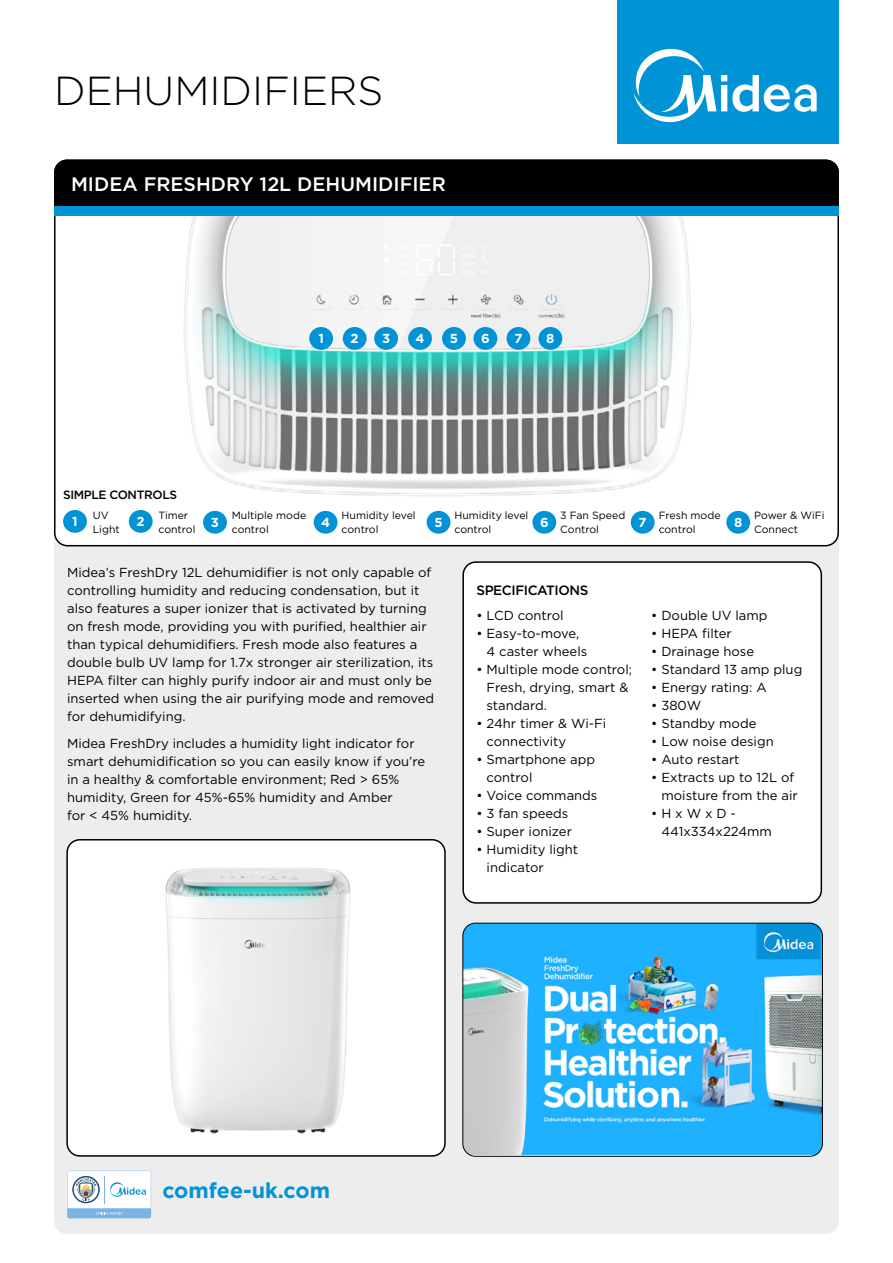
<style>
.page{position:relative;width:893px;height:1263px;background:#fff}
.page>*{position:absolute;margin:0;border:0;box-sizing:border-box;transform-origin:0 0}
.t1{font:300 40.5px "Gotham";color:#000}
.t2{font:700 21.45px "Gotham";color:#0093d6}
.t3{font:500 19.5px "Gotham";color:#fff}
.t4{font:500 13.5px "Gotham";letter-spacing:-.03em;color:#000}
.t5{font:13.05px/18px "Gotham";color:#000}
.t6{font:700 13.05px "Gotham";color:#fff}
.t7{font:500 12px "Gotham";letter-spacing:-.03em;color:#000}
.t8{font:10.5px/13.5px "Gotham";color:#000}
</style>
<div class="page">
<div style="left:54px;top:160px;width:785px;height:1074px;background:#ededed;border-radius:13px"></div>
<div style="left:463px;top:562px;width:358px;height:341px;background:#fff;border-radius:13px"></div>
<div style="left:462px;top:561px;width:360px;height:343px;border:2px solid #000;border-radius:13px"></div>
<div style="left:55px;top:160px;width:783px;height:386px;background:#fff;border-radius:13px"></div>
<img style="left:183px;top:216px;width:509px;height:318px">
<div style="left:54px;top:160px;width:785px;height:46px;background:#000"></div>
<div style="left:54px;top:206px;width:785px;height:10px;background:#0093d5"></div>
<svg style="left:67px;top:1171px;width:84px;height:47px"></svg>
<div style="left:618px;top:0;width:221px;height:143px;background:#0093d6"></div>
<svg style="left:634px;top:49px;width:183px;height:73px"></svg>
<img style="left:463px;top:923px;width:359px;height:233px">
<div style="left:462px;top:923px;width:361px;height:234px;border:1px solid #000;border-radius:13px"></div>
<div style="left:67px;top:840px;width:378px;height:316px;background:#fff;border-radius:13px"></div>
<img style="left:165px;top:868px;width:186px;height:266px">
<div style="left:66px;top:839px;width:380px;height:318px;border:2px solid #000;border-radius:13px"></div>
<div style="left:309px;top:327px;width:24px;height:23px;background:#0093d6;border-radius:50%"></div>
<div style="left:63px;top:510px;width:24px;height:23px;background:#0093d6;border-radius:50%"></div>
<div style="left:343px;top:327px;width:24px;height:23px;background:#0093d6;border-radius:50%"></div>
<div style="left:129px;top:510px;width:24px;height:23px;background:#0093d6;border-radius:50%"></div>
<div style="left:203px;top:511px;width:24px;height:23px;background:#0093d6;border-radius:50%"></div>
<div style="left:374px;top:327px;width:24px;height:23px;background:#0093d6;border-radius:50%"></div>
<div style="left:314px;top:511px;width:23px;height:23px;background:#0093d6;border-radius:50%"></div>
<div style="left:442px;top:327px;width:24px;height:23px;background:#0093d6;border-radius:50%"></div>
<div style="left:427px;top:511px;width:23px;height:23px;background:#0093d6;border-radius:50%"></div>
<div style="left:473px;top:327px;width:24px;height:23px;background:#0093d6;border-radius:50%"></div>
<div style="left:532px;top:511px;width:24px;height:23px;background:#0093d6;border-radius:50%"></div>
<div style="left:631px;top:511px;width:24px;height:23px;background:#0093d6;border-radius:50%"></div>
<div style="left:506px;top:327px;width:24px;height:23px;background:#0093d6;border-radius:50%"></div>
<div style="left:726px;top:511px;width:24px;height:23px;background:#0093d6;border-radius:50%"></div>
<div style="left:538px;top:327px;width:24px;height:23px;background:#0093d6;border-radius:50%"></div>
<div style="left:408px;top:327px;width:24px;height:23px;background:#0093d6;border-radius:50%"></div>
<h1 class="t1" style="left:54px;top:65px;width:331px">DEHUMIDIFIERS</h1>
<h3 class="t3" style="left:71px;top:171px;width:376px">MIDEA FRESHDRY 12L DEHUMIDIFIER</h3>
<p class="t6" style="left:318px;top:329px;width:7px">1</p>
<p class="t6" style="left:351px;top:329px;width:10px">2</p>
<p class="t6" style="left:382px;top:329px;width:10px">3</p>
<p class="t6" style="left:481px;top:329px;width:10px">6</p>
<p class="t6" style="left:416px;top:329px;width:10px">4</p>
<p class="t6" style="left:546px;top:329px;width:10px">8</p>
<p class="t6" style="left:450px;top:329px;width:10px">5</p>
<p class="t6" style="left:514px;top:329px;width:10px">7</p>
<p class="t7" style="left:63px;top:486px;width:116px">SIMPLE CONTROLS</p>
<p class="t8" style="left:93px;top:509px;width:28px">UV<br>Light</p>
<p class="t8" style="left:159px;top:509px;width:38px">Timer control</p>
<p class="t8" style="left:232px;top:509px;width:76px">Multiple mode control</p>
<p class="t8" style="left:342px;top:509px;width:76px">Humidity level control</p>
<p class="t8" style="left:454px;top:509px;width:75px">Humidity level control</p>
<p class="t8" style="left:560px;top:509px;width:67px">3 Fan Speed<br>Control</p>
<p class="t8" style="left:659px;top:509px;width:63px">Fresh mode control</p>
<p class="t8" style="left:754px;top:509px;width:72px">Power &amp; WiFi<br>Connect</p>
<p class="t6" style="left:137px;top:512px;width:10px">2</p>
<p class="t6" style="left:211px;top:513px;width:10px">3</p>
<p class="t6" style="left:72px;top:512px;width:7px">1</p>
<p class="t6" style="left:540px;top:513px;width:10px">6</p>
<p class="t6" style="left:639px;top:513px;width:10px">7</p>
<p class="t6" style="left:734px;top:513px;width:10px">8</p>
<p class="t6" style="left:321px;top:513px;width:10px">4</p>
<p class="t6" style="left:434px;top:513px;width:10px">5</p>
<p class="t5" style="left:67px;top:563px;width:369px">Midea’s FreshDry 12L dehumidifier is not only capable of controlling humidity and reducing condensation, but it also features a super ionizer that is activated by turning on fresh mode, providing you with purified, healthier air than typical dehumidifiers. Fresh mode also features a double bulb UV lamp for 1.7x stronger air sterilization, its HEPA filter can highly purify indoor air and must only be inserted when using the air purifying mode and removed for dehumidifying.</p>
<p class="t5" style="left:67px;top:734px;width:359px">Midea FreshDry includes a humidity light indicator for smart dehumidification so you can easily know if you’re in a healthy &amp; comfortable environment; Red &gt; 65% humidity, Green for 45%-65% humidity and Amber<br>for &lt; 45% humidity.</p>
<p class="t4" style="left:476px;top:581px;width:114px">SPECIFICATIONS</p>
<p class="t5" style="left:476px;top:606px;width:89px">• LCD control</p>
<p class="t5" style="left:487px;top:624px;width:102px;text-indent:-10px">• Easy-to-move,<br>4 caster wheels</p>
<p class="t5" style="left:487px;top:660px;width:147px;text-indent:-10px">• Multiple mode control;<br>Fresh, drying, smart &amp; standard.</p>
<p class="t5" style="left:487px;top:714px;width:121px;text-indent:-10px">• 24hr timer &amp; Wi-Fi connectivity</p>
<p class="t5" style="left:487px;top:750px;width:110px;text-indent:-10px">• Smartphone app control</p>
<p class="t5" style="left:476px;top:786px;width:123px">• Voice commands</p>
<p class="t5" style="left:476px;top:804px;width:93px">• 3 fan speeds</p>
<p class="t5" style="left:476px;top:822px;width:97px">• Super ionizer</p>
<p class="t5" style="left:487px;top:840px;width:93px;text-indent:-10px">• Humidity light indicator</p>
<p class="t5" style="left:651px;top:606px;width:118px">• Double UV lamp</p>
<p class="t5" style="left:651px;top:624px;width:82px">• HEPA filter</p>
<p class="t5" style="left:651px;top:642px;width:104px">• Drainage hose</p>
<p class="t5" style="left:651px;top:660px;width:153px">• Standard 13 amp plug</p>
<p class="t5" style="left:651px;top:678px;width:117px">• Energy rating: A</p>
<p class="t5" style="left:651px;top:696px;width:52px">• 380W</p>
<p class="t5" style="left:651px;top:714px;width:107px">• Standby mode</p>
<p class="t5" style="left:651px;top:732px;width:124px">• Low noise design</p>
<p class="t5" style="left:651px;top:750px;width:90px">• Auto restart</p>
<p class="t5" style="left:651px;top:768px;width:148px;text-align:right">• Extracts up to 12L of moisture from the air</p>
<p class="t5" style="left:661px;top:804px;width:112px;text-indent:-10px">• H x W x D -<br>441x334x224mm</p>
<h2 class="t2" style="left:162px;top:1176px;width:169px">comfee-uk.com</h2>
</div>
